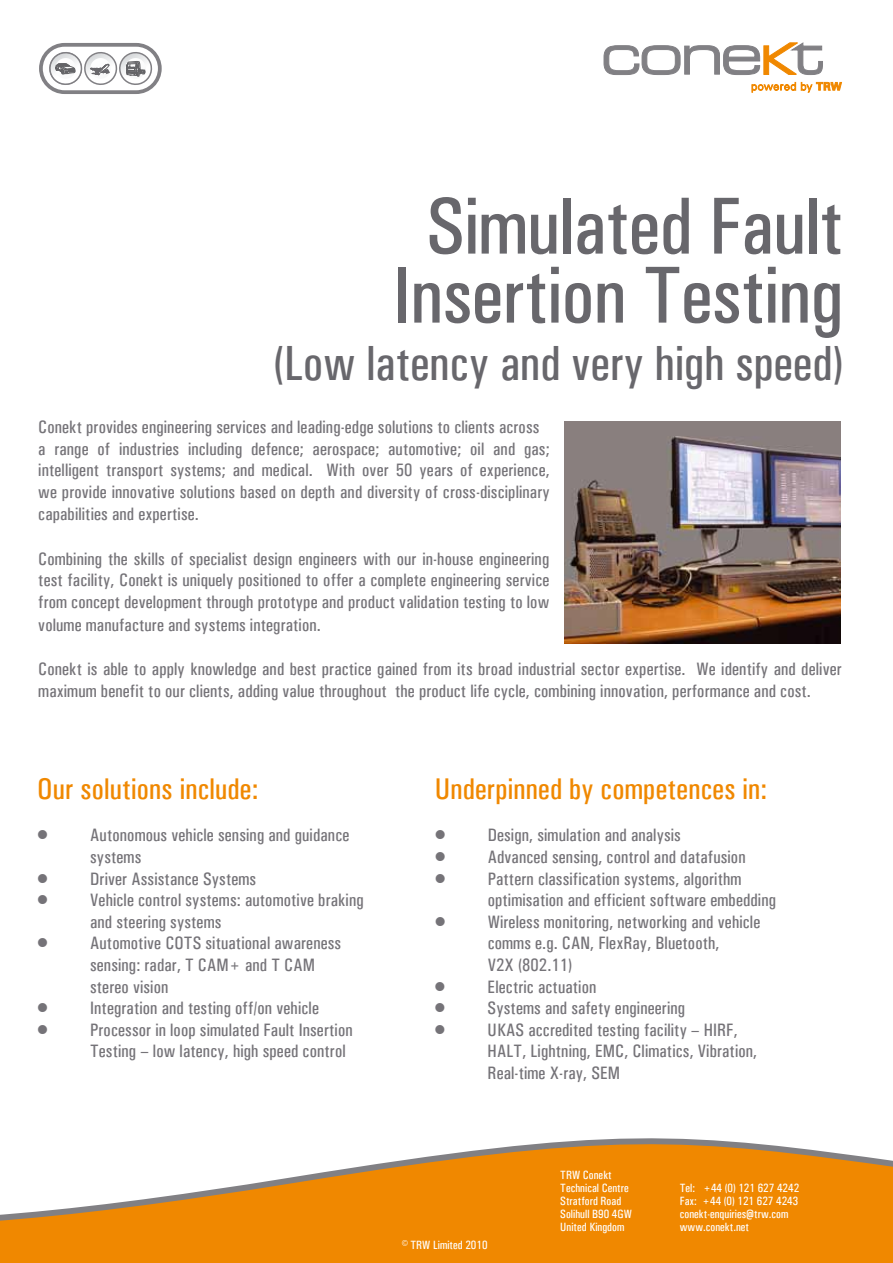
<style>
.page{position:relative;width:893px;height:1263px;background:#fff}
.page>*{position:absolute;margin:0;border:0;box-sizing:border-box;transform-origin:0 0}
.t1{font:81px/69px "Univers Condensed";letter-spacing:-.01em;color:#68676c;text-align:center}
.t2{font:49.5px "Univers Condensed";color:#68676c}
.t3{font:30px "Univers Condensed";letter-spacing:.005em;color:#f08800}
.t4{font:18px/21.6px "Univers Condensed";letter-spacing:.005em;color:#757378}
.t5{font:12px/13.2px "Univers Condensed";color:#fff}
</style>
<div class="page">
<div style="left:0;top:1221px;width:893px;height:42px;background:#f08800"></div>
<svg style="left:0;top:1138px;width:893px;height:83px;fill:#f08800"></svg>
<svg style="left:41px;top:45px;width:119px;height:47px"></svg>
<div style="left:39px;top:43px;width:123px;height:51px;border:4px solid #818084;border-radius:24px"></div>
<svg style="left:48px;top:51px;width:105px;height:35px"></svg>
<svg style="left:752px;top:82px;width:90px;height:10px"></svg>
<svg style="left:604px;top:43px;width:219px;height:32px"></svg>
<img style="left:565px;top:421px;width:276px;height:222px">
<h1 class="t1" style="left:393px;top:192px;width:452px">Simulated Fault<br>Insertion Testing</h1>
<h2 class="t2" style="left:273px;top:334px;width:572px">(Low latency and very high speed)</h2>
<p class="t4" style="left:38px;top:416px;width:513px">Conekt provides engineering services and leading-edge solutions to clients across a range of industries including defence; aerospace; automotive; oil and gas; intelligent transport systems; and medical. With over 50 years of experience, we provide innovative solutions based on depth and diversity of cross-disciplinary capabilities and expertise.</p>
<p class="t4" style="left:38px;top:547px;width:513px;line-height:22px;text-align:justify">Combining the skills of specialist design engineers with our in-house engineering test facility, Conekt is uniquely positioned to offer a complete engineering service from concept development through prototype and product validation testing to low volume manufacture and systems integration.</p>
<p class="t4" style="left:38px;top:657px;width:805px;line-height:22.5px">Conekt is able to apply knowledge and best practice gained from its broad industrial sector expertise. We identify and deliver maximum benefit to our clients, adding value throughout the product life cycle, combining innovation, performance and cost.</p>
<h3 class="t3" style="left:37px;top:771px;width:223px">Our solutions include:</h3>
<h3 class="t3" style="left:435px;top:771px;width:334px">Underpinned by competences in:</h3>
<p class="t4" style="left:90px;top:824px;width:261px;text-indent:-54px">• Autonomous vehicle sensing and guidance systems</p>
<p class="t4" style="left:36px;top:868px;width:222px">• Driver Assistance Systems</p>
<p class="t4" style="left:90px;top:889px;width:275px;text-indent:-54px">• Vehicle control systems: automotive braking and steering systems</p>
<p class="t4" style="left:90px;top:932px;width:253px;text-indent:-54px">• Automotive COTS situational awareness sensing: radar, T CAM+ and T CAM stereo vision</p>
<p class="t4" style="left:36px;top:997px;width:284px">• Integration and testing off/on vehicle</p>
<p class="t4" style="left:90px;top:1019px;width:264px;text-indent:-54px">• Processor in loop simulated Fault Insertion<br>Testing – low latency, high speed control</p>
<p class="t4" style="left:434px;top:824px;width:249px">• Design, simulation and analysis</p>
<p class="t4" style="left:434px;top:846px;width:313px">• Advanced sensing, control and datafusion</p>
<p class="t4" style="left:488px;top:868px;width:290px;text-indent:-54px">• Pattern classification systems, algorithm optimisation and efficient software embedding</p>
<p class="t4" style="left:488px;top:911px;width:274px;text-indent:-54px">• Wireless monitoring, networking and vehicle comms e.g. CAN, FlexRay, Bluetooth,<br>V2X (802.11)</p>
<p class="t4" style="left:434px;top:976px;width:164px">• Electric actuation</p>
<p class="t4" style="left:434px;top:997px;width:253px">• Systems and safety engineering</p>
<p class="t4" style="left:488px;top:1019px;width:271px;text-indent:-54px">• UKAS accredited testing facility – HIRF,<br>HALT, Lightning, EMC, Climatics, Vibration,<br>Real-time X-ray, SEM</p>
<p class="t5" style="left:402px;top:1238px;width:87px">© TRW Limited 2010</p>
<p class="t5" style="left:560px;top:1168px;width:73px">TRW Conekt<br>Technical Centre<br>Stratford Road<br>Solihull B90 4GW<br>United Kingdom</p>
<p class="t5" style="left:680px;top:1181px;width:121px">Tel: +44 (0) 121 627 4242<br>Fax: +44 (0) 121 627 4243 conekt-enquiries@trw.com www.conekt.net</p>
</div>
